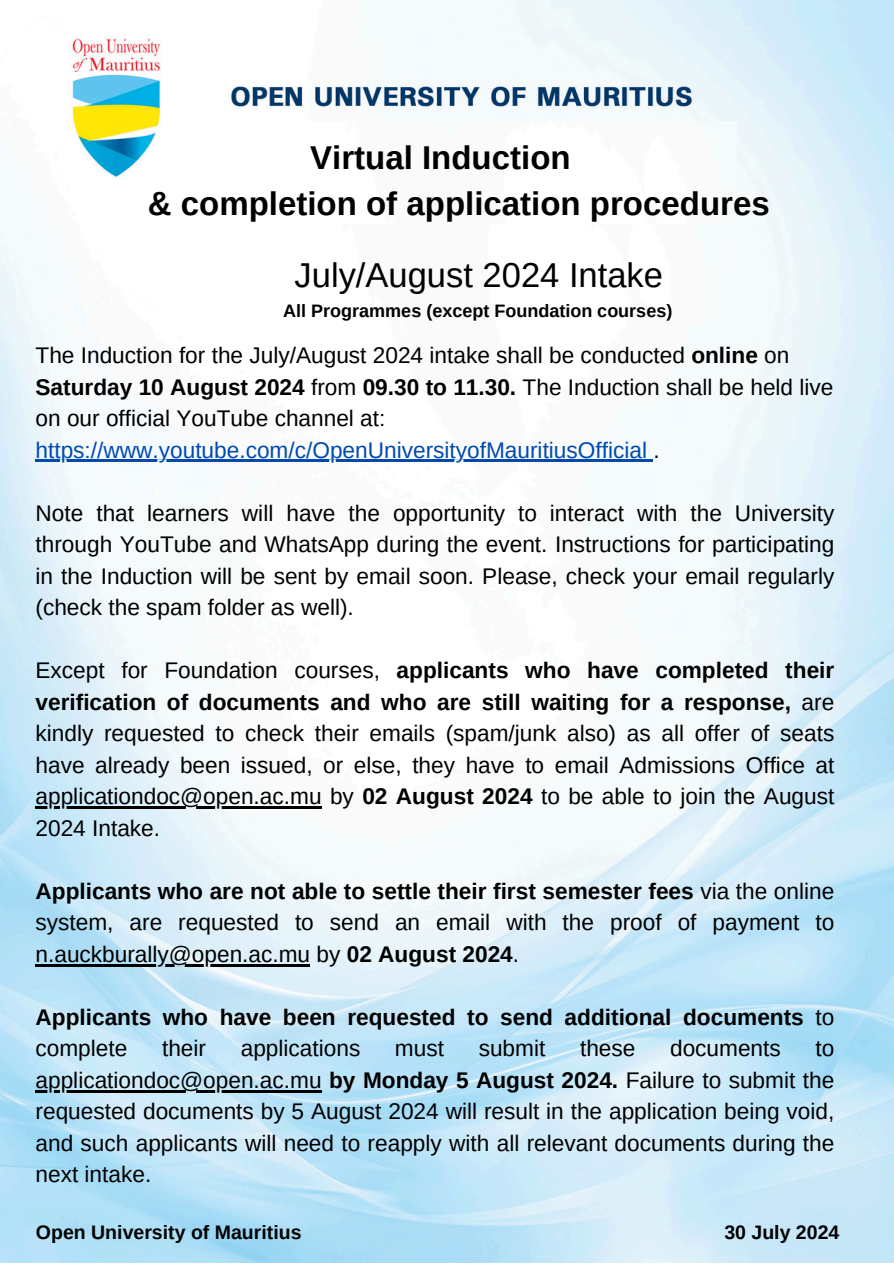
<style>
.page{position:relative;width:894px;height:1264px;background:#fff}
.page>*{position:absolute;margin:0;border:0;box-sizing:border-box;transform-origin:0 0}
.t1{font:34.5px "Arimo";color:#000}
.t2{font:700 33px/46.2px "Arimo";color:#000}
.t3{font:22.65px/31.5px "Arimo";color:#000}
.t4{font:700 22.65px/31.5px "Arimo";color:#000}
.t5{font:22.65px "Arimo";color:#004aad}
.t6{font:700 19.5px "Arimo";color:#000}
.t7{font:700 18px "Arimo";color:#000}
.s1{font-weight:700}
.s2{color:#000}
.s3{font-weight:400}
</style>
<div class="page">
<img style="left:0;top:0;width:893px;height:1262px">
<img style="left:168px;top:122px;width:568px;height:101px">
<hr style="left:36px;top:460px;width:617px;height:2px;background:#004aad">
<hr style="left:36px;top:806px;width:285px;height:2px;background:#000">
<hr style="left:36px;top:964px;width:274px;height:2px;background:#000">
<hr style="left:36px;top:1090px;width:285px;height:2px;background:#000">
<p class="t2" style="left:148px;top:135px;width:623px;text-indent:162px">Virtual Induction<br>&amp; completion of application procedures</p>
<h1 class="t1" style="left:294px;top:256px;width:370px">July/August 2024 Intake</h1>
<p class="t7" style="left:283px;top:300px;width:390px">All Programmes (except Foundation courses)</p>
<p class="t3" style="left:36px;top:339px;width:799px">The Induction for the July/August 2024 intake shall be conducted <span class="s1">online</span> on<br><span class="s1">Saturday 10 August 2024</span> from <span class="s1">09.30 to 11.30.</span> The Induction shall be held live on our official YouTube channel at:</p>
<h2 class="t5" style="left:36px;top:437px;width:625px">https://www.youtube.com/c/OpenUniversityofMauritiusOfficial <span class="s2">.</span></h2>
<h2 class="t3" style="left:36px;top:497px;width:800px;text-align:justify">Note that learners will have the opportunity to interact with the University through YouTube and WhatsApp during the event. Instructions for participating in the Induction will be sent by email soon. Please, check your email regularly (check the spam folder as well).</h2>
<h2 class="t4" style="left:36px;top:654px;width:800px"><span class="s3">Except for Foundation courses,</span> applicants who have completed their</h2>
<h2 class="t3" style="left:36px;top:686px;width:800px;text-align:justify"><span class="s1">verification of documents and who are still waiting for a response,</span> are kindly requested to check their emails (spam/junk also) as all offer of seats have already been issued, or else, they have to email Admissions Office at</h2>
<h2 class="t3" style="left:36px;top:780px;width:800px">applicationdoc@open.ac.mu by <span class="s1">02 August 2024</span> to be able to join the August<br>2024 Intake.</h2>
<h2 class="t3" style="left:36px;top:875px;width:800px"><span class="s1">Applicants who are not able to settle their first semester fees</span> via the online system, are requested to send an email with the proof of payment to</h2>
<h2 class="t3" style="left:36px;top:938px;width:485px">n.auckburally@open.ac.mu by <span class="s1">02 August 2024</span>.</h2>
<h2 class="t4" style="left:36px;top:1001px;width:800px">Applicants who have been requested to send additional documents <span class="s3">to complete</span></h2>
<h2 class="t3" style="left:162px;top:1032px;width:46px">their</h2>
<h2 class="t3" style="left:241px;top:1032px;width:121px">applications</h2>
<h2 class="t3" style="left:395px;top:1032px;width:51px">must</h2>
<h2 class="t3" style="left:478px;top:1032px;width:68px">submit</h2>
<h2 class="t3" style="left:580px;top:1032px;width:57px">these</h2>
<h2 class="t3" style="left:670px;top:1032px;width:112px">documents</h2>
<h2 class="t3" style="left:815px;top:1032px;width:20px">to</h2>
<h2 class="t3" style="left:36px;top:1064px;width:800px;text-align:justify">applicationdoc@open.ac.mu <span class="s1">by Monday 5 August 2024.</span> Failure to submit the requested documents by 5 August 2024 will result in the application being void, and such applicants will need to reapply with all relevant documents during the next intake.</h2>
<h3 class="t6" style="left:36px;top:1221px;width:267px">Open University of Mauritius</h3>
<h3 class="t6" style="left:724px;top:1221px;width:116px">30 July 2024</h3>
</div>
